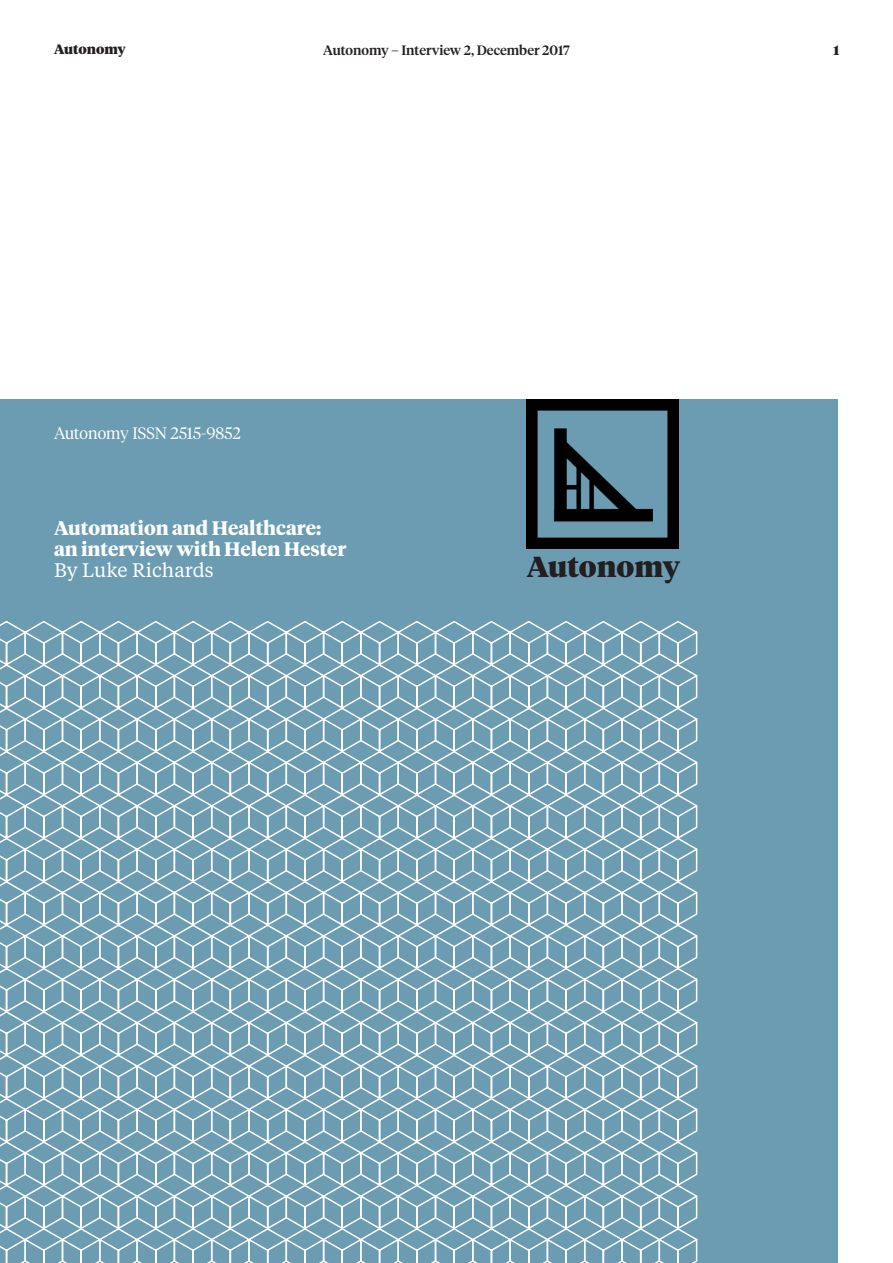
<style>
.page{position:relative;width:893px;height:1263px;background:#fff}
.page>*{position:absolute;margin:0;border:0;box-sizing:border-box;transform-origin:0 0}
.t1{font:900 28.8px "Tiempos Headline";color:#231f20}
.t2{font:700 19.5px/21px "Tiempos Headline";color:#fff}
.t3{font:19.5px "Tiempos Text";color:#fff}
.t4{font:300 16.5px "Tiempos Headline";color:#fff}
.t5{font:500 13.5px "Tiempos Headline";color:#231f20}
.t6{font:900 13.5px "Tiempos Headline";color:#231f20}
</style>
<div class="page">
<div style="left:0;top:400px;width:838px;height:863px;background:#6b9cb2"></div>
<img style="left:527px;top:399px;width:151px;height:149px">
<svg style="left:0;top:621px;width:698px;height:642px"></svg>
<p class="t6" style="left:54px;top:40px;width:73px">Autonomy</p>
<p class="t5" style="left:323px;top:41px;width:248px">Autonomy – Interview 2, December 2017</p>
<p class="t6" style="left:833px;top:41px;width:7px">1</p>
<p class="t4" style="left:54px;top:421px;width:188px">Autonomy ISSN 2515-9852</p>
<p class="t2" style="left:54px;top:517px;width:294px">Automation and Healthcare: an interview with Helen Hester</p>
<p class="t3" style="left:54px;top:557px;width:161px">By Luke Richards</p>
<p class="t1" style="left:527px;top:547px;width:155px">Autonomy</p>
</div>
